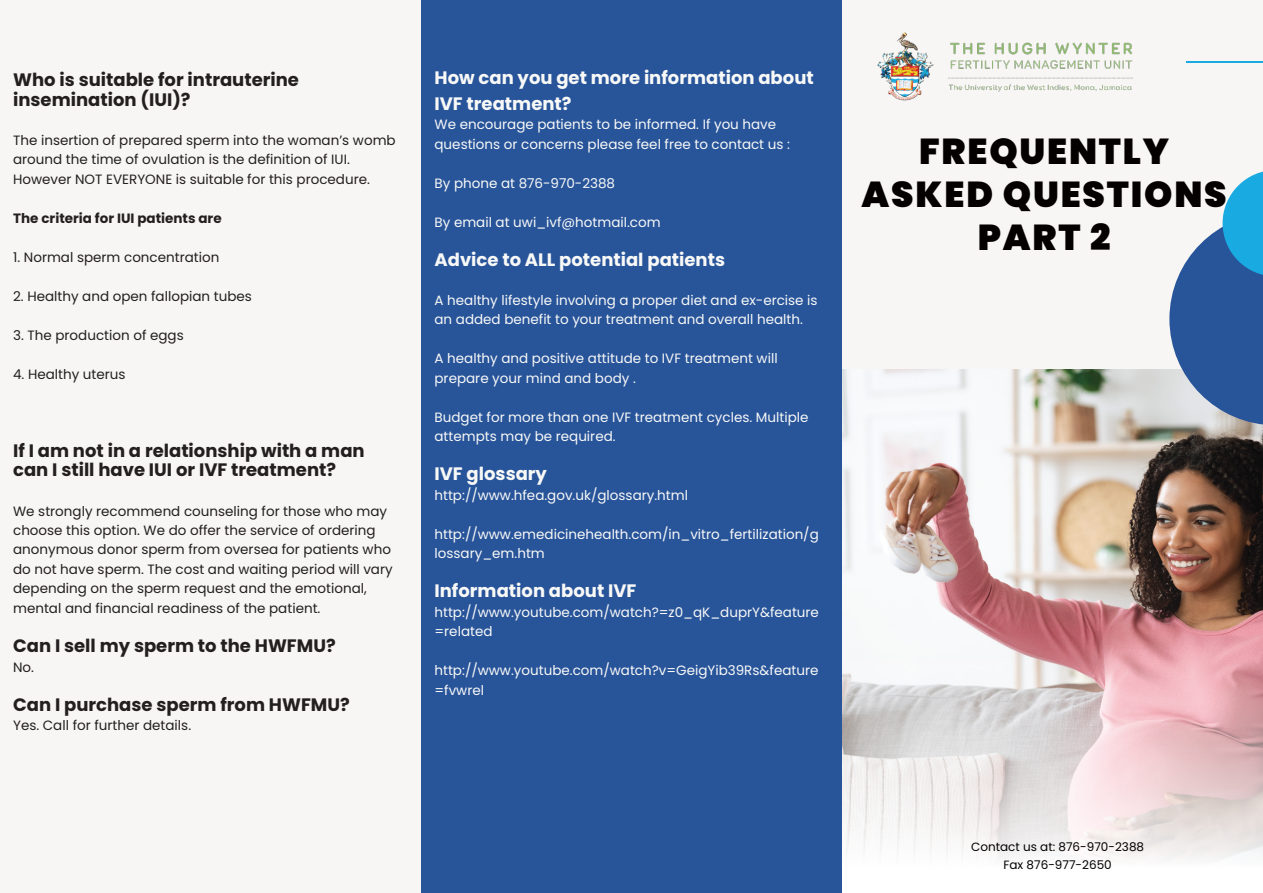
<style>
.page{position:relative;width:1263px;height:893px;background:#f7f6f4}
.page>*{position:absolute;margin:0;border:0;box-sizing:border-box;transform-origin:0 0}
.t1{font:900 36px/43.2px "Poppins";letter-spacing:.05em;color:#040000;text-align:center}
.t2{font:700 18px/19.5px "Poppins";color:#231f20}
.t3{font:700 18px/25.5px "Poppins";color:#f8f9f7}
.t4{font:13.5px/19.5px "Poppins";color:#f8f9f7}
.t5{font:13.5px/19.5px "Poppins";color:#231f20}
.t6{font:700 13.5px "Poppins";color:#231f20}
.t7{font:12px/18px "Poppins";color:#040000;text-align:center}
</style>
<div class="page">
<img style="left:842px;top:370px;width:421px;height:523px">
<svg style="left:842px;top:556px;width:420px;height:337px"></svg>
<div style="left:421px;top:0;width:421px;height:893px;background:#28549a"></div>
<hr style="left:1186px;top:62px;width:77px;height:1px;background:#19aae1">
<svg style="left:1169px;top:171px;width:94px;height:254px"></svg>
<img style="left:877px;top:32px;width:256px;height:69px">
<h2 class="t2" style="left:13px;top:70px;width:287px">Who is suitable for intrauterine insemination (IUI)?</h2>
<p class="t5" style="left:13px;top:131px;width:384px">The insertion of prepared sperm into the woman’s womb around the time of ovulation is the definition of IUI.<br>However NOT EVERYONE is suitable for this procedure.</p>
<p class="t6" style="left:13px;top:210px;width:210px">The criteria for IUI patients are</p>
<p class="t5" style="left:13px;top:248px;width:208px">1. Normal sperm concentration</p>
<p class="t5" style="left:13px;top:287px;width:240px">2. Healthy and open fallopian tubes</p>
<p class="t5" style="left:13px;top:326px;width:172px">3. The production of eggs</p>
<p class="t5" style="left:13px;top:365px;width:114px">4. Healthy uterus</p>
<h2 class="t2" style="left:13px;top:441px;width:353px">If I am not in a relationship with a man can I still have IUI or IVF treatment?</h2>
<p class="t5" style="left:13px;top:501px;width:381px">We strongly recommend counseling for those who may choose this option. We do offer the service of ordering anonymous donor sperm from oversea for patients who do not have sperm. The cost and waiting period will vary depending on the sperm request and the emotional, mental and financial readiness of the patient.</p>
<h2 class="t2" style="left:13px;top:636px;width:324px">Can I sell my sperm to the HWFMU?</h2>
<p class="t5" style="left:13px;top:657px;width:22px">No.</p>
<h2 class="t2" style="left:13px;top:694px;width:338px">Can I purchase sperm from HWFMU?</h2>
<p class="t5" style="left:13px;top:716px;width:179px">Yes. Call for further details.</p>
<h2 class="t3" style="left:434px;top:65px;width:381px">How can you get more information about<br>IVF treatment?</h2>
<p class="t4" style="left:434px;top:115px;width:357px">We encourage patients to be informed. If you have questions or concerns please feel free to contact us :</p>
<p class="t4" style="left:434px;top:173px;width:182px">By phone at 876-970-2388</p>
<p class="t4" style="left:434px;top:212px;width:228px">By email at uwi_ivf@hotmail.com</p>
<h2 class="t3" style="left:434px;top:247px;width:292px">Advice to ALL potential patients</h2>
<p class="t4" style="left:434px;top:290px;width:385px">A healthy lifestyle involving a proper diet and ex-ercise is an added benefit to your treatment and overall health.</p>
<p class="t4" style="left:434px;top:349px;width:345px">A healthy and positive attitude to IVF treatment will prepare your mind and body .</p>
<p class="t4" style="left:434px;top:407px;width:375px">Budget for more than one IVF treatment cycles. Multiple attempts may be required.</p>
<h2 class="t3" style="left:434px;top:461px;width:114px">IVF glossary</h2>
<p class="t4" style="left:434px;top:485px;width:255px">http://www.hfea.gov.uk/glossary.html</p>
<p class="t4" style="left:434px;top:524px;width:386px">http://www.emedicinehealth.com/in_vitro_fertilization/g lossary_em.htm</p>
<h2 class="t3" style="left:434px;top:578px;width:203px">Information about IVF</h2>
<p class="t4" style="left:434px;top:602px;width:386px">http://www.youtube.com/watch?=z0_qK_duprY&amp;feature =related</p>
<p class="t4" style="left:434px;top:661px;width:385px">http://www.youtube.com/watch?v=GeigYib39Rs&amp;feature =fvwrel</p>
<h1 class="t1" style="left:862px;top:130px;width:367px">FREQUENTLY<br>ASKED QUESTIONS<br>PART 2</h1>
<p class="t7" style="left:971px;top:837px;width:175px">Contact us at: 876-970-2388<br>Fax 876-977-2650</p>
</div>
